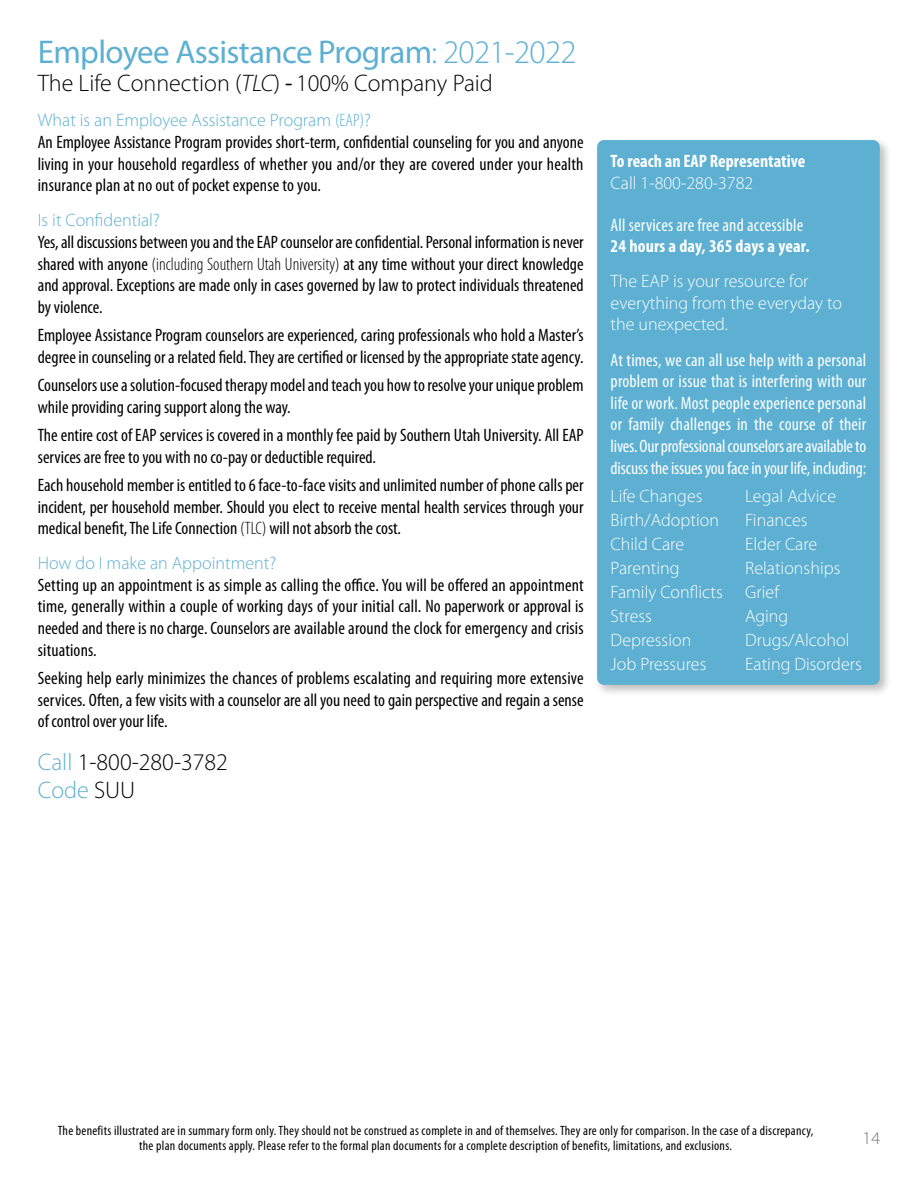
<style>
.page{position:relative;width:918px;height:1188px;background:#fff}
.page>*{position:absolute;margin:0;border:0;box-sizing:border-box;transform-origin:0 0}
.t1{font:33px "Myriad Pro";letter-spacing:-.02em;color:#5db0d2}
.t2{font:300 24px/28.8px "Myriad Pro";color:#000}
.t3{font:condensed 18px/21.6px "Myriad Pro";color:#000}
.t4{font:300 18px/24px "Myriad Pro";color:#fff}
.t5{font:condensed 18px/21.6px "Myriad Pro";letter-spacing:-.01em;color:#fff;text-align:justify}
.t6{font:700 condensed 18px "Myriad Pro";color:#fff}
.t7{font:300 18px "Myriad Pro";color:#5db0d2}
.t8{font:condensed 18px "Myriad Pro";letter-spacing:.01em;color:#fff}
.t9{font:300 18px "Myriad Pro";color:#77787b}
.t10{font:condensed 13.5px/15px "Myriad Pro";letter-spacing:.02em;color:#000;text-align:center}
.s1{font-weight:300}
.s2{font-style:italic}
.s3{font-weight:400}
.s4{font-weight:300;font-stretch:normal;color:#5db0d2}
.s5{font-weight:300;color:#5db0d2}
.s6{color:#5db0d2}
</style>
<div class="page">
<div style="left:594px;top:137px;width:298px;height:561px;background:#000;opacity:.25"></div>
<div style="left:597px;top:140px;width:283px;height:545px;background:#5db0d2;border-radius:7px"></div>
<h1 class="t1" style="left:38px;top:31px;width:540px">Employee Assistance Program<span class="s1">: 2021-2022</span></h1>
<h2 class="t2" style="left:38px;top:69px;width:457px">The Life Connection (<span class="s2">TLC</span>) <span class="s3">-</span> 100% Company Paid</h2>
<p class="t3" style="left:38px;top:109px;width:547px"><span class="s4">What is an Employee Assistance Program</span> <span class="s5">(EAP)</span><span class="s4">?<br></span>An Employee Assistance Program provides short-term, confidential counseling for you and anyone living in your household regardless of whether you and/or they are covered under your health insurance plan at no out of pocket expense to you.</p>
<p class="t7" style="left:38px;top:210px;width:124px">Is it Confidential?</p>
<p class="t3" style="left:38px;top:231px;width:547px;text-align:justify">Yes, all discussions between you and the EAP counselor are confidential. Personal information is never shared with anyone <span class="s1">(including Southern Utah University)</span> at any time without your direct knowledge and approval. Exceptions are made only in cases governed by law to protect individuals threatened by violence.</p>
<p class="t3" style="left:38px;top:324px;width:547px">Employee Assistance Program counselors are experienced, caring professionals who hold a Master’s degree in counseling or a related field. They are certified or licensed by the appropriate state agency.</p>
<p class="t3" style="left:38px;top:374px;width:547px">Counselors use a solution-focused therapy model and teach you how to resolve your unique problem while providing caring support along the way.</p>
<p class="t3" style="left:38px;top:424px;width:547px">The entire cost of EAP services is covered in a monthly fee paid by Southern Utah University. All EAP services are free to you with no co-pay or deductible required.</p>
<p class="t3" style="left:38px;top:474px;width:547px;text-align:justify">Each household member is entitled to 6 face-to-face visits and unlimited number of phone calls per incident, per household member. Should you elect to receive mental health services through your medical benefit, The Life Connection <span class="s1">(TLC)</span> will not absorb the cost.</p>
<p class="t7" style="left:38px;top:552px;width:240px">How do I make an Appointment?</p>
<p class="t3" style="left:38px;top:574px;width:547px;text-align:justify">Setting up an appointment is as simple as calling the office. You will be offered an appointment time, generally within a couple of working days of your initial call. No paperwork or approval is needed and there is no charge. Counselors are available around the clock for emergency and crisis situations.</p>
<p class="t3" style="left:38px;top:667px;width:547px;text-align:justify">Seeking help early minimizes the chances of problems escalating and requiring more extensive services. Often, a few visits with a counselor are all you need to gain perspective and regain a sense of control over your life.</p>
<h2 class="t2" style="left:38px;top:747px;width:192px"><span class="s6">Call</span> 1-800-280-3782<br><span class="s6">Code</span> SUU</h2>
<p class="t6" style="left:611px;top:150px;width:196px">To reach an EAP Representative</p>
<p class="t4" style="left:611px;top:171px;width:144px">Call 1-800-280-3782</p>
<p class="t8" style="left:611px;top:214px;width:194px">All services are free and accessible</p>
<p class="t6" style="left:611px;top:235px;width:201px">24 hours a day, 365 days a year.</p>
<p class="t4" style="left:611px;top:270px;width:233px;line-height:21.6px">The EAP is your resource for everything from the everyday to the unexpected.</p>
<p class="t5" style="left:611px;top:349px;width:257px">At times, we can all use help with a personal problem or issue that is interfering with our life or work. Most people experience personal or family challenges in the course of their lives. Our professional counselors are available to discuss the issues you face in your life, including:</p>
<p class="t4" style="left:611px;top:484px;width:114px">Life Changes<br>Birth/Adoption<br>Child Care<br>Parenting<br>Family Conflicts<br>Stress<br>Depression<br>Job Pressures</p>
<p class="t4" style="left:745px;top:484px;width:118px">Legal Advice<br>Finances<br>Elder Care<br>Relationships<br>Grief<br>Aging<br>Drugs/Alcohol<br>Eating Disorders</p>
<p class="t10" style="left:58px;top:1123px;width:757px">The benefits illustrated are in summary form only. They should not be construed as complete in and of themselves. They are only for comparison. In the case of a discrepancy, the plan documents apply. Please refer to the formal plan documents for a complete description of benefits, limitations, and exclusions.</p>
<p class="t9" style="left:863px;top:1128px;width:19px">14</p>
</div>
